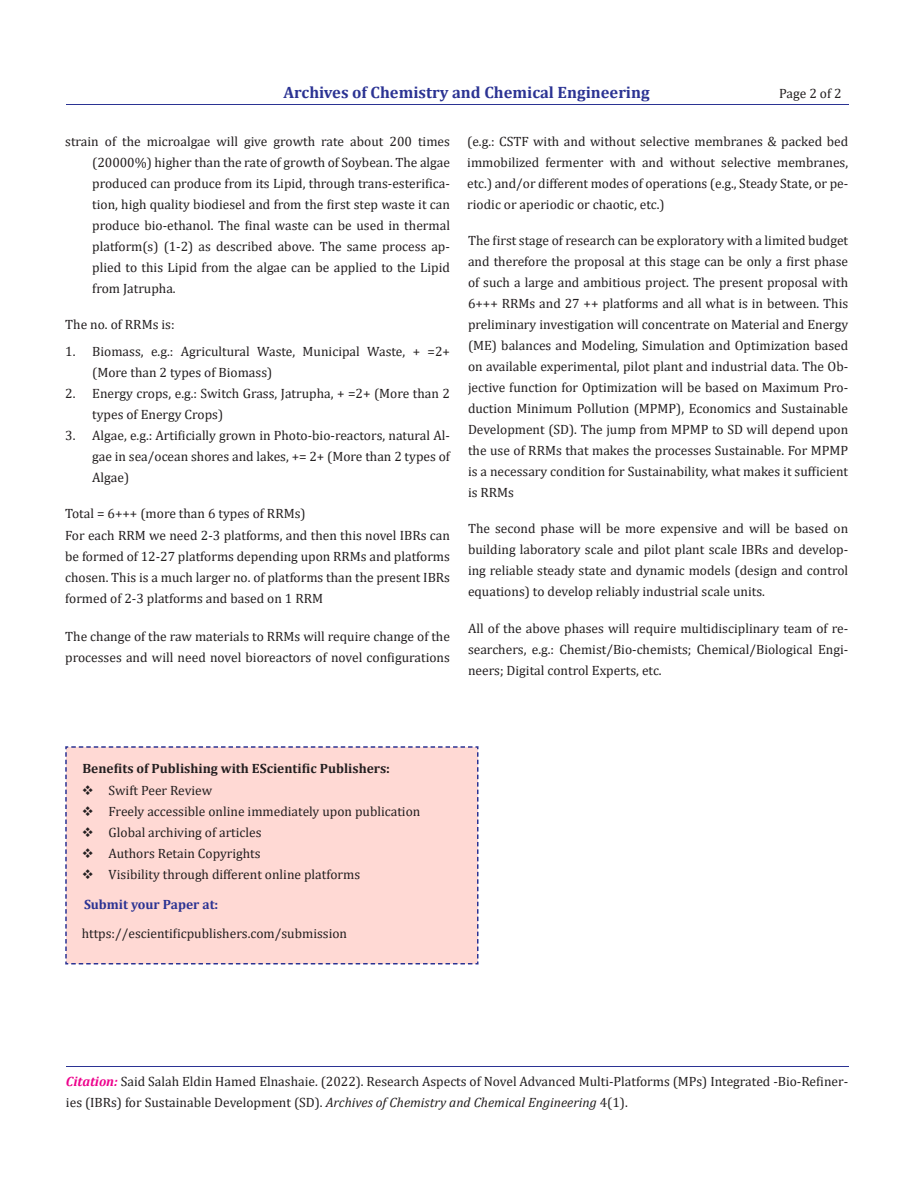
<style>
.page{position:relative;width:918px;height:1188px;background:#fff}
.page>*{position:absolute;margin:0;border:0;box-sizing:border-box;transform-origin:0 0}
.t1{font:700 16.5px "Cambria";color:#2b3393}
.t2{font:13.5px/21px "Cambria";color:#231f20;text-align:justify}
.t3{font:700 13.5px "Cambria";color:#231f20}
.t4{font:700 13.5px "Cambria";color:#2b3393}
.s1{font-weight:700;font-style:italic;color:#ed028c}
.s2{font-style:italic}
</style>
<div class="page">
<hr style="left:66px;top:105px;width:782px;height:1px;background:#2b3393">
<hr style="left:66px;top:1066px;width:782px;height:1px;background:#2b3393">
<div style="left:65px;top:746px;width:414px;height:219px;background:#ffd9d4"></div>
<p class="t1" style="left:284px;top:80px;width:368px">Archives of Chemistry and Chemical Engineering</p>
<p class="t2" style="left:779px;top:83px;width:64px">Page 2 of 2</p>
<p class="t2" style="left:92px;top:130px;width:359px;text-indent:-27px">strain of the microalgae will give growth rate about 200 times (20000%) higher than the rate of growth of Soybean. The algae produced can produce from its Lipid, through trans-esterifica&shy;tion, high quality biodiesel and from the first step waste it can produce bio-ethanol. The final waste can be used in thermal platform(s) (1-2) as described above. The same process ap&shy;plied to this Lipid from the algae can be applied to the Lipid from Jatrupha.</p>
<p class="t2" style="left:65px;top:314px;width:111px">The no. of RRMs is:</p>
<p class="t2" style="left:92px;top:340px;width:359px;text-indent:-27px">1. Biomass, e.g.: Agricultural Waste, Municipal Waste, + =2+ (More than 2 types of Biomass)</p>
<p class="t2" style="left:92px;top:382px;width:359px;text-indent:-27px">2. Energy crops, e.g.: Switch Grass, Jatrupha, + =2+ (More than 2 types of Energy Crops)</p>
<p class="t2" style="left:92px;top:424px;width:359px;text-indent:-27px">3. Algae, e.g.: Artificially grown in Photo-bio-reactors, natural Al&shy;gae in sea/ocean shores and lakes, += 2+ (More than 2 types of Algae)</p>
<p class="t2" style="left:65px;top:503px;width:242px">Total = 6+++ (more than 6 types of RRMs)</p>
<p class="t2" style="left:65px;top:525px;width:386px">For each RRM we need 2-3 platforms, and then this novel IBRs can be formed of 12-27 platforms depending upon RRMs and platforms chosen. This is a much larger no. of platforms than the present IBRs formed of 2-3 platforms and based on 1 RRM</p>
<p class="t2" style="left:65px;top:625px;width:386px">The change of the raw materials to RRMs will require change of the processes and will need novel bioreactors of novel configurations</p>
<p class="t2" style="left:467px;top:130px;width:382px">(e.g.: CSTF with and without selective membranes &amp; packed bed immobilized fermenter with and without selective membranes, etc.) and/or different modes of operations (e.g., Steady State, or pe&shy;riodic or aperiodic or chaotic, etc.)</p>
<p class="t2" style="left:468px;top:230px;width:382px">The first stage of research can be exploratory with a limited budget and therefore the proposal at this stage can be only a first phase of such a large and ambitious project. The present proposal with 6+++ RRMs and 27 ++ platforms and all what is in between. This preliminary investigation will concentrate on Material and Energy (ME) balances and Modeling, Simulation and Optimization based on available experimental, pilot plant and industrial data. The Ob&shy;jective function for Optimization will be based on Maximum Pro&shy;duction Minimum Pollution (MPMP), Economics and Sustainable Development (SD). The jump from MPMP to SD will depend upon the use of RRMs that makes the processes Sustainable. For MPMP is a necessary condition for Sustainability, what makes it sufficient is RRMs</p>
<p class="t2" style="left:468px;top:517px;width:382px">The second phase will be more expensive and will be based on building laboratory scale and pilot plant scale IBRs and develop&shy;ing reliable steady state and dynamic models (design and control equations) to develop reliably industrial scale units.</p>
<p class="t2" style="left:468px;top:618px;width:382px">All of the above phases will require multidisciplinary team of re&shy;searchers, e.g.: Chemist/Bio-chemists; Chemical/Biological Engi&shy;neers; Digital control Experts, etc.</p>
<p class="t3" style="left:82px;top:758px;width:309px">Benefits of Publishing with EScientific Publishers:</p>
<p class="t2" style="left:82px;top:780px;width:132px">❖ Swift Peer Review</p>
<p class="t2" style="left:82px;top:801px;width:340px">❖ Freely accessible online immediately upon publication</p>
<p class="t2" style="left:82px;top:822px;width:181px">❖ Global archiving of articles</p>
<p class="t2" style="left:82px;top:843px;width:180px">❖ Authors Retain Copyrights</p>
<p class="t2" style="left:82px;top:864px;width:280px">❖ Visibility through different online platforms</p>
<p class="t4" style="left:84px;top:895px;width:136px">Submit your Paper at:</p>
<p class="t2" style="left:82px;top:922px;width:267px">https://escientificpublishers.com/submission</p>
<p class="t2" style="left:66px;top:1071px;width:784px"><span class="s1">Citation:</span> Said Salah Eldin Hamed Elnashaie. (2022). Research Aspects of Novel Advanced Multi-Platforms (MPs) Integrated -Bio-Refiner&shy;ies (IBRs) for Sustainable Development (SD). <span class="s2">Archives of Chemistry and Chemical Engineering</span> 4(1).</p>
</div>
